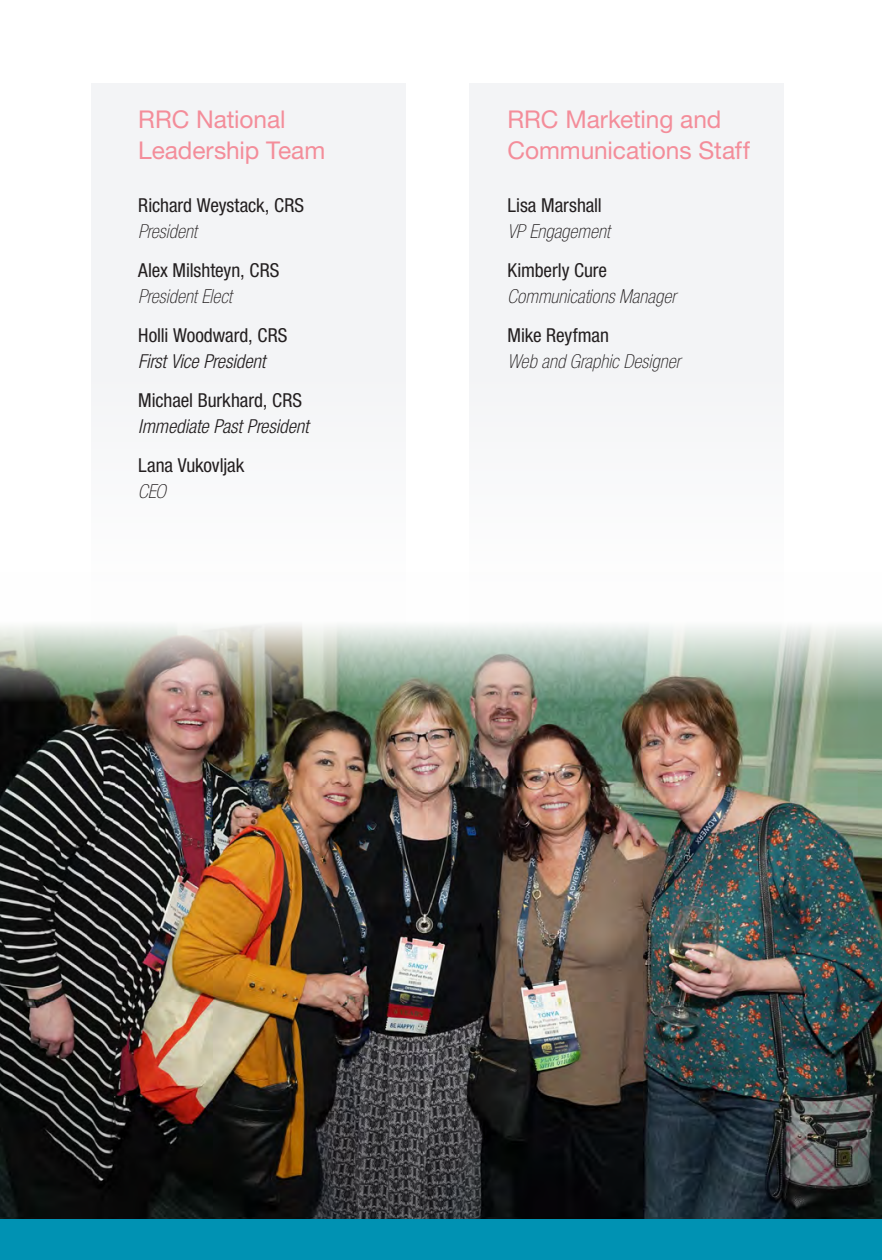
<style>
.page{position:relative;width:882px;height:1260px;background:#fff}
.page>*{position:absolute;margin:0;border:0;box-sizing:border-box;transform-origin:0 0}
.t1{font:24.5px/31.5px "Helvetica Neue LT Std";letter-spacing:-.005em;color:#f48d9a}
.t2{font:condensed 19.25px "Helvetica Neue LT Std";color:#231f20}
.t3{font:italic 100 condensed 19.25px "Helvetica Neue LT Std";letter-spacing:.005em;color:#231f20}
.t4{font:italic 300 condensed 19.25px "Helvetica Neue LT Std";letter-spacing:-.005em;color:#231f20}
</style>
<div class="page">
<img style="left:0;top:625px;width:882px;height:594px">
<svg style="left:91px;top:83px;width:315px;height:677px;fill:#f3f4f6"></svg>
<svg style="left:469px;top:83px;width:315px;height:677px;fill:#f3f4f6"></svg>
<div style="left:0;top:1219px;width:882px;height:41px;background:#0092b3"></div>
<p class="t1" style="left:138px;top:103px;width:189px">RRC National<br>Leadership Team</p>
<p class="t2" style="left:138px;top:194px;width:168px">Richard Weystack, CRS</p>
<p class="t3" style="left:138px;top:220px;width:60px">President</p>
<p class="t2" style="left:138px;top:259px;width:143px">Alex Milshteyn, CRS</p>
<p class="t3" style="left:138px;top:286px;width:95px">President Elect</p>
<p class="t2" style="left:138px;top:324px;width:151px">Holli Woodward, CRS</p>
<p class="t4" style="left:138px;top:350px;width:129px">First Vice President</p>
<p class="t2" style="left:138px;top:389px;width:165px">Michael Burkhard, CRS</p>
<p class="t4" style="left:138px;top:415px;width:172px">Immediate Past President</p>
<p class="t2" style="left:138px;top:454px;width:108px">Lana Vukovljak</p>
<p class="t3" style="left:138px;top:481px;width:29px">CEO</p>
<p class="t1" style="left:508px;top:103px;width:244px">RRC Marketing and<br>Communications Staff</p>
<p class="t2" style="left:508px;top:194px;width:96px">Lisa Marshall</p>
<p class="t3" style="left:508px;top:220px;width:104px">VP Engagement</p>
<p class="t2" style="left:508px;top:259px;width:101px">Kimberly Cure</p>
<p class="t3" style="left:508px;top:286px;width:170px">Communications Manager</p>
<p class="t2" style="left:508px;top:324px;width:103px">Mike Reyfman</p>
<p class="t3" style="left:508px;top:351px;width:174px">Web and Graphic Designer</p>
</div>
